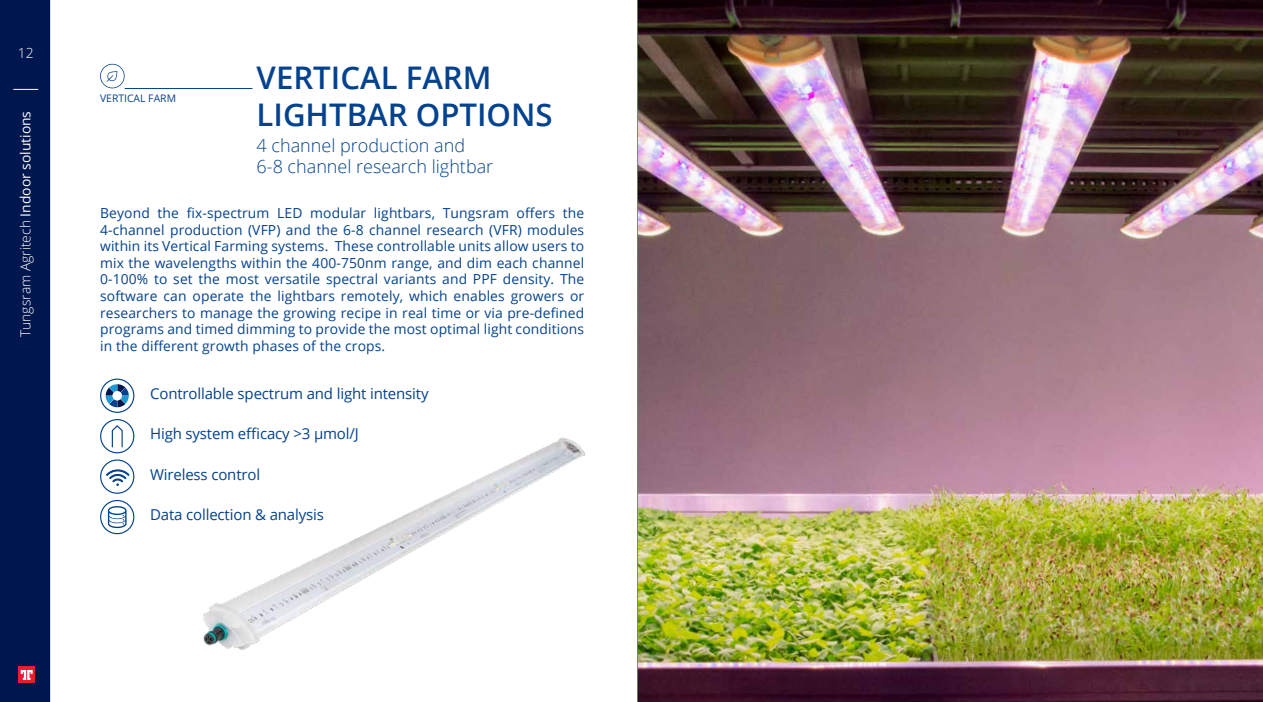
<style>
.page{position:relative;width:1263px;height:702px;background:#fff}
.page>*{position:absolute;margin:0;border:0;box-sizing:border-box;transform-origin:0 0}
.t1{font:600 31.2px/37.3px "Open Sans";color:#03428e}
.t2{font:300 18px/21.6px "Open Sans";color:#03428e}
.t3{font:15px "Open Sans";letter-spacing:-.01em;color:#03428e}
.t4{font:13.8px/16.6px "Open Sans";letter-spacing:.01em;color:#03428e;text-align:justify}
.t5{font:300 13.8px "Open Sans";color:#fff}
.t6{font:10.35px "Open Sans";color:#03428e}
.s1{font-weight:400}
</style>
<div class="page">
<div style="left:0;top:0;width:51px;height:702px;background:#00164e"></div>
<svg style="left:13px;top:89px;width:25px;height:1px"></svg>
<hr style="left:50px;top:0;width:2px;height:702px;background:#fff">
<div style="left:19px;top:666px;width:16px;height:17px;background:#ed1c2c"></div>
<svg style="left:21px;top:670px;width:12px;height:10px"></svg>
<img style="left:203px;top:437px;width:382px;height:213px">
<hr style="left:125px;top:88px;width:127px;height:1px;background:#03428e">
<svg style="left:100px;top:64px;width:25px;height:24px"></svg>
<div style="left:100px;top:419px;width:34px;height:34px;border:1px solid #03428e;border-radius:50%"></div>
<svg style="left:111px;top:425px;width:12px;height:23px"></svg>
<div style="left:100px;top:500px;width:34px;height:34px;border:1px solid #03428e;border-radius:50%"></div>
<div style="left:100px;top:459px;width:34px;height:34px;border:1px solid #03428e;border-radius:50%"></div>
<svg style="left:106px;top:469px;width:23px;height:16px"></svg>
<div style="left:100px;top:378px;width:34px;height:35px;border:1px solid #03428e;border-radius:50%"></div>
<svg style="left:106px;top:384px;width:23px;height:23px"></svg>
<svg style="left:108px;top:506px;width:19px;height:22px"></svg>
<div style="left:112px;top:391px;width:10px;height:9px;background:#fff;border-radius:50%"></div>
<img style="left:638px;top:0;width:625px;height:702px">
<p class="t5" style="left:18px;top:43px;width:17px">12</p>
<p class="t5" style="left:16px;top:337px;width:228px;rotate:-90deg">Tungsram Agritech <span class="s1">Indoor solutions</span></p>
<p class="t6" style="left:100px;top:91px;width:77px">VERTICAL FARM</p>
<h1 class="t1" style="left:257px;top:58px;width:298px">VERTICAL FARM<br>LIGHTBAR OPTIONS</h1>
<h2 class="t2" style="left:257px;top:134px;width:238px">4 channel production and<br>6-8 channel research lightbar</h2>
<p class="t4" style="left:100px;top:204px;width:486px">Beyond the fix-spectrum LED modular lightbars, Tungsram offers the 4-channel production (VFP) and the 6-8 channel research (VFR) modules within its Vertical Farming systems. These controllable units allow users to mix the wavelengths within the 400-750nm range, and dim each channel 0-100% to set the most versatile spectral variants and PPF density. The software can operate the lightbars remotely, which enables growers or researchers to manage the growing recipe in real time or via pre-defined programs and timed dimming to provide the most optimal light conditions in the different growth phases of the crops.</p>
<p class="t3" style="left:150px;top:383px;width:280px">Controllable spectrum and light intensity</p>
<p class="t3" style="left:150px;top:423px;width:210px">High system efficacy &gt;3 μmol/J</p>
<p class="t3" style="left:150px;top:464px;width:112px">Wireless control</p>
<p class="t3" style="left:150px;top:504px;width:175px">Data collection &amp; analysis</p>
</div>
